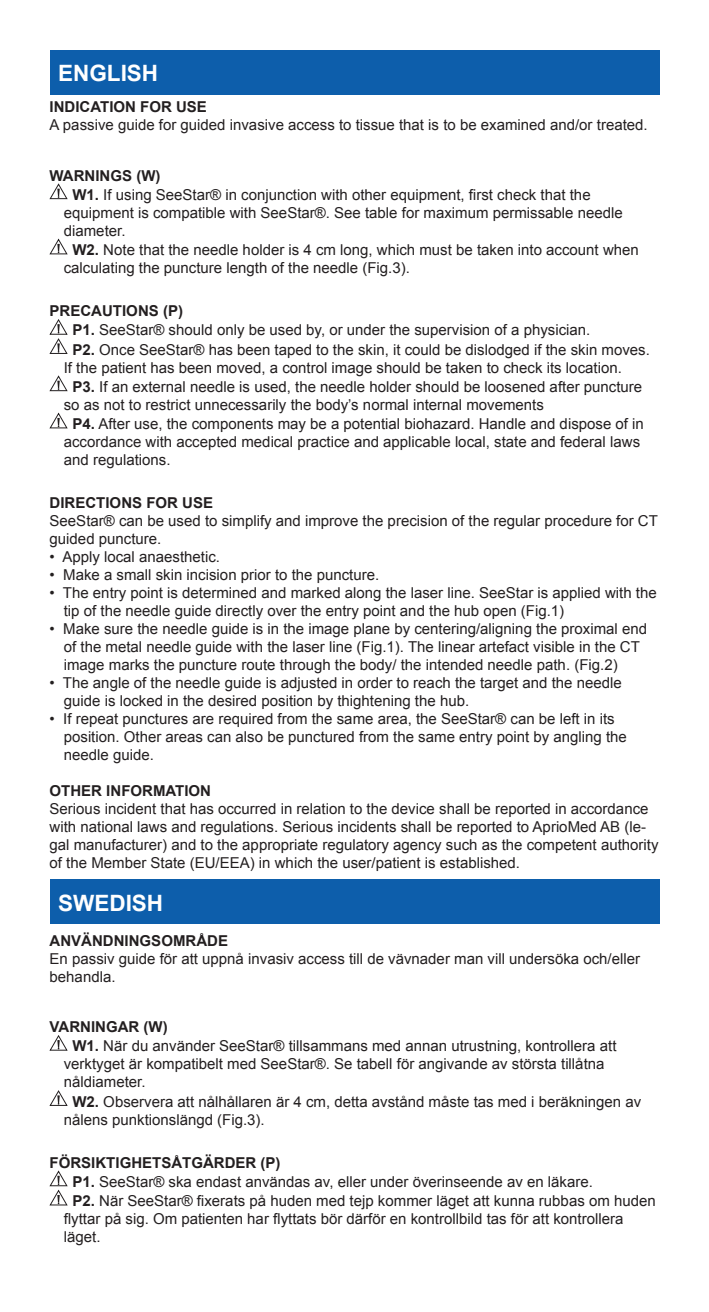
<style>
.page{position:relative;width:709px;height:1312px;background:#fff}
.page>*{position:absolute;margin:0;border:0;box-sizing:border-box;transform-origin:0 0}
.t1{font:700 22.5px "Arial";color:#fff}
.t2{font:15px/18px "Arial";color:#231f20}
.t3{font:700 15px "Arial";color:#231f20}
.s1{font-weight:700}
</style>
<div class="page">
<svg style="left:50px;top:183px;width:17px;height:16px"></svg>
<svg style="left:50px;top:239px;width:17px;height:15px"></svg>
<svg style="left:50px;top:319px;width:17px;height:35px"></svg>
<svg style="left:50px;top:375px;width:17px;height:16px"></svg>
<svg style="left:50px;top:413px;width:17px;height:15px"></svg>
<div style="left:50px;top:50px;width:609px;height:44px;background:#0d5eab"></div>
<svg style="left:50px;top:1035px;width:17px;height:15px"></svg>
<svg style="left:50px;top:1090px;width:17px;height:15px"></svg>
<svg style="left:50px;top:1170px;width:17px;height:34px"></svg>
<div style="left:50px;top:879px;width:609px;height:45px;background:#0d5eab"></div>
<p class="t1" style="left:58px;top:58px;width:102px">ENGLISH</p>
<p class="t3" style="left:50px;top:97px;width:159px">INDICATION FOR USE</p>
<p class="t2" style="left:50px;top:116px;width:599px">A passive guide for guided invasive access to tissue that is to be examined and/or treated.</p>
<p class="t3" style="left:50px;top:165px;width:112px">WARNINGS (W)</p>
<p class="t2" style="left:64px;top:186px;width:560px;text-indent:9px"><span class="s1">W1.</span> If using SeeStar® in conjunction with other equipment, first check that the equipment is compatible with SeeStar®. See table for maximum permissable needle diameter.</p>
<p class="t2" style="left:64px;top:241px;width:576px;text-indent:9px"><span class="s1">W2.</span> Note that the needle holder is 4 cm long, which must be taken into account when calculating the puncture length of the needle (Fig.3).</p>
<p class="t3" style="left:50px;top:301px;width:135px">PRECAUTIONS (P)</p>
<p class="t2" style="left:72px;top:321px;width:519px"><span class="s1">P1.</span> SeeStar® should only be used by, or under the supervision of a physician.</p>
<p class="t2" style="left:64px;top:340px;width:587px;text-indent:9px"><span class="s1">P2.</span> Once SeeStar® has been taped to the skin, it could be dislodged if the skin moves.<br>If the patient has been moved, a control image should be taken to check its location.</p>
<p class="t2" style="left:64px;top:377px;width:580px;text-indent:9px"><span class="s1">P3.</span> If an external needle is used, the needle holder should be loosened after puncture so as not to restrict unnecessarily the body’s normal internal movements</p>
<p class="t2" style="left:64px;top:415px;width:581px;text-indent:9px"><span class="s1">P4.</span> After use, the components may be a potential biohazard. Handle and dispose of in accordance with accepted medical practice and applicable local, state and federal laws and regulations.</p>
<p class="t3" style="left:50px;top:493px;width:165px">DIRECTIONS FOR USE</p>
<p class="t2" style="left:50px;top:512px;width:609px">SeeStar® can be used to simplify and improve the precision of the regular procedure for CT guided puncture.</p>
<p class="t2" style="left:50px;top:548px;width:172px">• Apply local anaesthetic.</p>
<p class="t2" style="left:50px;top:566px;width:331px">• Make a small skin incision prior to the puncture.</p>
<p class="t2" style="left:64px;top:584px;width:594px;text-indent:-14px">• The entry point is determined and marked along the laser line. SeeStar is applied with the tip of the needle guide directly over the entry point and the hub open (Fig.1)</p>
<p class="t2" style="left:64px;top:620px;width:585px;text-indent:-14px">• Make sure the needle guide is in the image plane by centering/aligning the proximal end of the metal needle guide with the laser line (Fig.1). The linear artefact visible in the CT image marks the puncture route through the body/ the intended needle path. (Fig.2)</p>
<p class="t2" style="left:64px;top:674px;width:559px;text-indent:-14px">• The angle of the needle guide is adjusted in order to reach the target and the needle guide is locked in the desired position by thightening the hub.</p>
<p class="t2" style="left:64px;top:710px;width:564px;text-indent:-14px">• If repeat punctures are required from the same area, the SeeStar® can be left in its position. Other areas can also be punctured from the same entry point by angling the needle guide.</p>
<p class="t3" style="left:50px;top:781px;width:163px">OTHER INFORMATION</p>
<p class="t2" style="left:50px;top:800px;width:610px">Serious incident that has occurred in relation to the device shall be reported in accordance with national laws and regulations. Serious incidents shall be reported to AprioMed AB (le&shy;gal manufacturer) and to the appropriate regulatory agency such as the competent authority of the Member State (EU/EEA) in which the user/patient is established.</p>
<p class="t1" style="left:58px;top:888px;width:107px">SWEDISH</p>
<p class="t2" style="left:50px;top:931px;width:592px"><span class="s1">ANVÄNDNINGSOMRÅDE<br></span>En passiv guide för att uppnå invasiv access till de vävnader man vill undersöka och/eller behandla.</p>
<p class="t3" style="left:50px;top:1016px;width:120px">VARNINGAR (W)</p>
<p class="t2" style="left:64px;top:1036px;width:554px;text-indent:9px"><span class="s1">W1.</span> När du använder SeeStar® tillsammans med annan utrustning, kontrollera att verktyget är kompatibelt med SeeStar®. Se tabell för angivande av största tillåtna nåldiameter.</p>
<p class="t2" style="left:64px;top:1092px;width:579px;text-indent:9px"><span class="s1">W2.</span> Observera att nålhållaren är 4 cm, detta avstånd måste tas med i beräkningen av nålens punktionslängd (Fig.3).</p>
<p class="t3" style="left:50px;top:1152px;width:232px">FÖRSIKTIGHETSÅTGÄRDER (P)</p>
<p class="t2" style="left:72px;top:1172px;width:522px"><span class="s1">P1.</span> SeeStar® ska endast användas av, eller under överinseende av en läkare.</p>
<p class="t2" style="left:64px;top:1191px;width:593px;text-indent:9px"><span class="s1">P2.</span> När SeeStar® fixerats på huden med tejp kommer läget att kunna rubbas om huden flyttar på sig. Om patienten har flyttats bör därför en kontrollbild tas för att kontrollera läget.</p>
</div>
